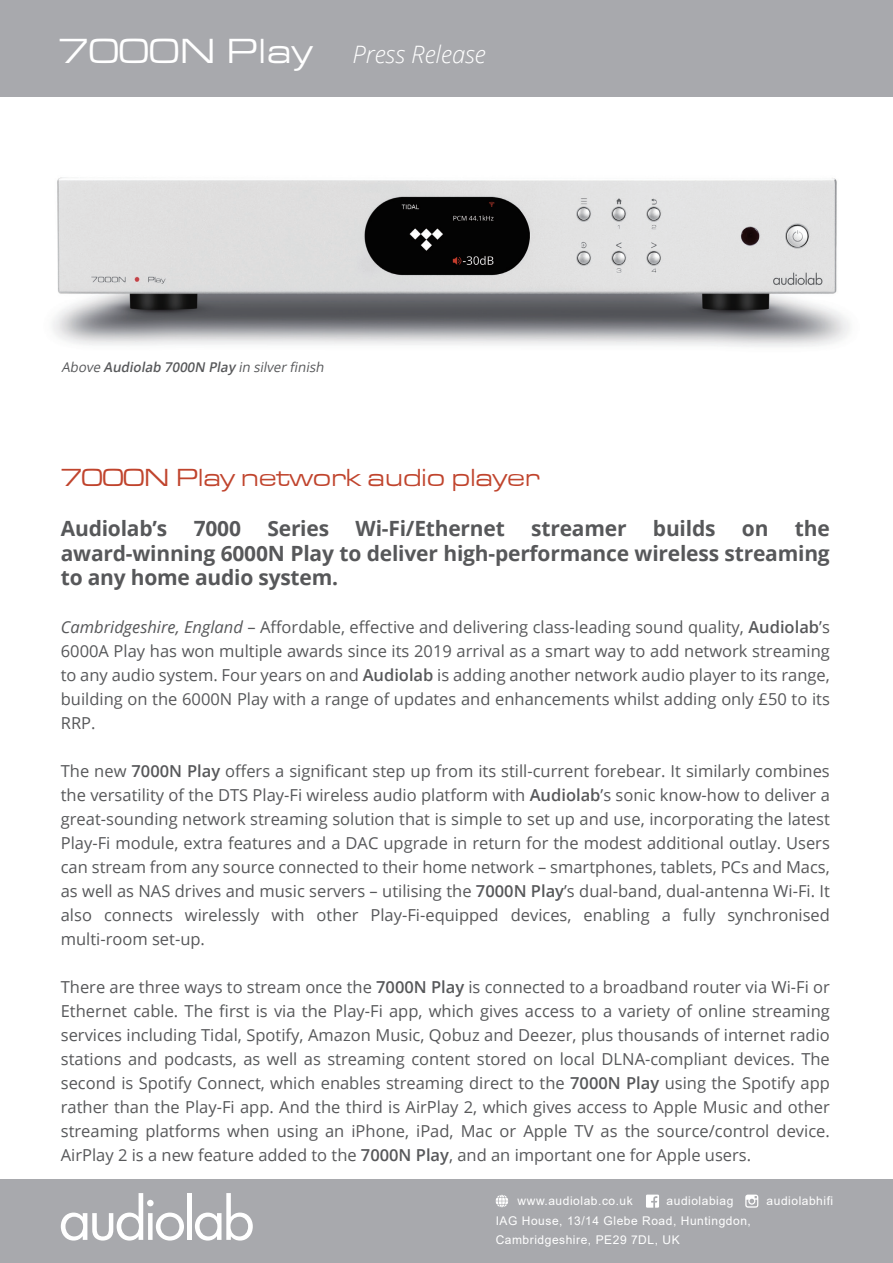
<style>
.page{position:relative;width:893px;height:1263px;background:#fff}
.page>*{position:absolute;margin:0;border:0;box-sizing:border-box;transform-origin:0 0}
.t1{font:25.5px "Eurostile Extended Roman DTC";letter-spacing:-.025em;color:#c0442d}
.t2{font:italic 300 24px "Open Sans";color:#fff}
.t3{font:700 21px/24px "Open Sans";letter-spacing:-.01em;color:#57585a;text-align:justify}
.t4{font:16.5px/24px "Open Sans";color:#57585a;text-align:justify}
.t5{font:italic 13.5px "Open Sans";color:#57585a}
.t6{font:12px/18.8px "Arial";letter-spacing:.045em;color:#fff}
.s1{font-family:"Eurostile Extended Roman DTC";font-weight:400;font-style:normal;font-size:36px}
.s2{font-weight:600}
.s3{font-style:italic}
</style>
<div class="page">
<div style="left:0;top:0;width:893px;height:96px;background:#a8a9ad"></div>
<div style="left:0;top:1179px;width:893px;height:84px;background:#a8a9ad"></div>
<svg style="left:61px;top:1193px;width:123px;height:47px"></svg>
<div style="left:187px;top:1193px;width:5px;height:47px;background:#fff"></div>
<svg style="left:195px;top:1193px;width:58px;height:47px"></svg>
<svg style="left:745px;top:1194px;width:13px;height:13px"></svg>
<svg style="left:496px;top:1195px;width:12px;height:12px"></svg>
<svg style="left:646px;top:1194px;width:13px;height:14px"></svg>
<img style="left:52px;top:177px;width:798px;height:170px">
<h2 class="t2" style="left:59px;top:38px;width:429px"><span class="s1">7000N Play</span> Press Release</h2>
<p class="t5" style="left:61px;top:358px;width:267px">Above <span class="s2">Audiolab 7000N Play</span> in silverfinish</p>
<h1 class="t1" style="left:61px;top:464px;width:481px">7000N Play network audio player</h1>
<p class="t3" style="left:61px;top:516px;width:108px">Audiolab’s</p>
<p class="t3" style="left:194px;top:516px;width:49px">7000</p>
<p class="t3" style="left:267px;top:516px;width:63px">Series</p>
<p class="t3" style="left:356px;top:516px;width:151px">Wi-Fi/Ethernet</p>
<p class="t3" style="left:531px;top:516px;width:97px">streamer</p>
<p class="t3" style="left:653px;top:516px;width:64px">builds</p>
<p class="t3" style="left:742px;top:516px;width:28px">on</p>
<p class="t3" style="left:61px;top:516px;width:770px;text-indent:734px">the award-winning 6000N Play to deliver high-performance wireless streaming to any home audio system.</p>
<p class="t4" style="left:61px;top:614px;width:771px"><span class="s3">Cambridgeshire, England</span> – Affordable, effective and delivering class-leading sound quality, <span class="s2">Audiolab</span>’s 6000A Play has won multiple awards since its 2019 arrival as a smart way to add network streaming to any audio system. Four years on and <span class="s2">Audiolab</span> is adding another network audio player to its range, building on the 6000N Play with a range of updates and enhancements whilst adding only £50 to its RRP.</p>
<p class="t4" style="left:61px;top:758px;width:771px">The new <span class="s2">7000N Play</span> offers a significant step up from its still-current forebear. It similarly combines the versatility of the DTS Play-Fi wireless audio platform with <span class="s2">Audiolab</span>’s sonic know-how to deliver a great-sounding network streaming solution that is simple to set up and use, incorporating the latest Play-Fi module, extra features and a DAC upgrade in return for the modest additional outlay. Users can stream from any source connected to their home network – smartphones, tablets, PCs and Macs, as well as NAS drives and music servers – utilising the <span class="s2">7000N Play</span>’s dual-band, dual-antenna Wi-Fi. It also connects wirelessly with other Play-Fi-equipped devices, enabling a fully synchronised multi-room set-up.</p>
<p class="t4" style="left:61px;top:974px;width:771px">There are three ways to stream once the <span class="s2">7000N Play</span> is connected to a broadband router via Wi-Fi or Ethernet cable. The first is via the Play-Fi app, which gives access to a variety of online streaming services including Tidal, Spotify, Amazon Music, Qobuz and Deezer, plus thousands of internet radio stations and podcasts, as well as streaming content stored on local DLNA-compliant devices. The second is Spotify Connect, which enables streaming direct to the <span class="s2">7000N Play</span> using the Spotify app rather than the Play-Fi app. And the third is AirPlay 2, which gives access to Apple Music and other streaming platforms when using an iPhone, iPad, Mac or Apple TV as the source/control device.<br>AirPlay 2 is a new feature added to the <span class="s2">7000N Play</span>, and an important one for Apple users.</p>
<p class="t6" style="left:518px;top:1191px;width:117px">www.audiolab.co.uk</p>
<p class="t6" style="left:667px;top:1191px;width:68px">audiolabiag</p>
<p class="t6" style="left:767px;top:1191px;width:68px">audiolabhifi</p>
<p class="t6" style="left:496px;top:1211px;width:257px">IAG House, 13/14 Glebe Road, Huntingdon,<br>Cambridgeshire, PE29 7DL, UK</p>
</div>
